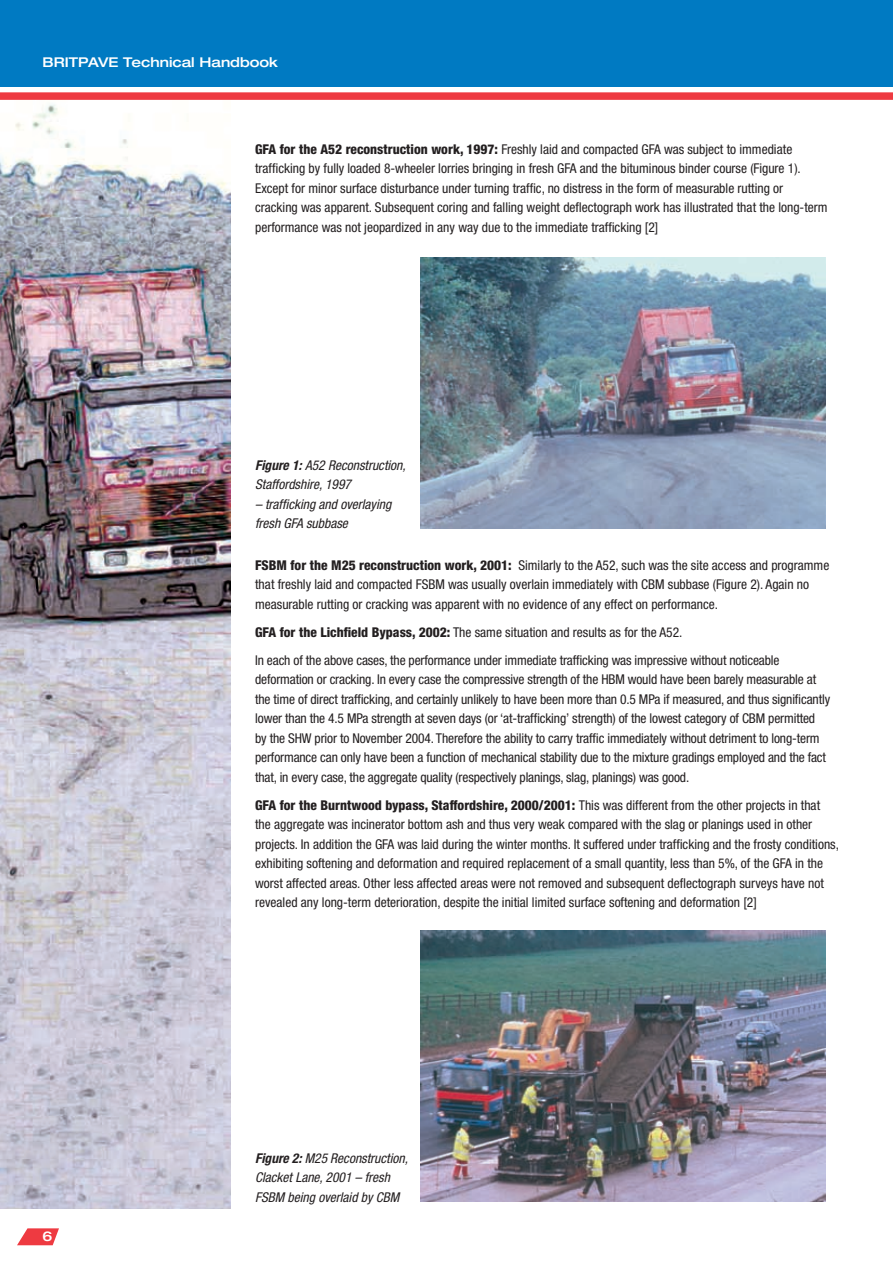
<style>
.page{position:relative;width:893px;height:1263px;background:#fff}
.page>*{position:absolute;margin:0;border:0;box-sizing:border-box;transform-origin:0 0}
.t1{font:condensed 13.5px/19.5px "Helvetica Neue";color:#231f20}
.t2{font:italic condensed 13.5px/19.5px "Helvetica Neue";color:#231f20}
.t3{font:500 expanded 13.5px "Helvetica Neue";color:#fff}
.s1{font-weight:800}
.s2{font-weight:700}
</style>
<div class="page">
<div style="left:0;top:0;width:893px;height:87px;background:#007ac2"></div>
<img style="left:420px;top:257px;width:405px;height:271px">
<img style="left:420px;top:930px;width:405px;height:271px">
<img style="left:0;top:104px;width:230px;height:1105px">
<div style="left:0;top:92px;width:893px;height:8px;background:#ee3a41"></div>
<svg style="left:17px;top:1228px;width:42px;height:17px"></svg>
<p class="t3" style="left:43px;top:53px;width:237px">BRITPAVE Technical Handbook</p>
<p class="t1" style="left:255px;top:139px;width:574px"><span class="s1">GFA for the A52 reconstruction work, 1997:</span> Freshly laid and compacted GFA was subject to immediate trafficking by fully loaded 8-wheeler lorries bringing in fresh GFA and the bituminous binder course (Figure 1).<br>Except for minor surface disturbance under turning traffic, no distress in the form of measurable rutting or cracking was apparent. Subsequent coring and falling weight deflectograph work has illustrated that the long-term performance was not jeopardized in any way due to the immediate trafficking [2]</p>
<p class="t2" style="left:255px;top:455px;width:152px"><span class="s2">Figure 1:</span> A52 Reconstruction,<br>Staffordshire, 1997</p>
<p class="t2" style="left:255px;top:494px;width:138px">– trafficking and overlaying fresh GFA subbase</p>
<p class="t1" style="left:255px;top:555px;width:576px"><span class="s1">FSBM for the M25 reconstruction work, 2001:</span> Similarly to the A52, such was the site access and programme that freshly laid and compacted FSBM was usually overlain immediately with CBM subbase (Figure 2). Again no measurable rutting or cracking was apparent with no evidence of any effect on performance.</p>
<p class="t1" style="left:255px;top:618px;width:526px;line-height:28px"><span class="s1">GFA for the Lichfield Bypass, 2002:</span> The same situation and results as for the A52.<br>In each of the above cases, the performance under immediate trafficking was impressive without noticeable</p>
<p class="t1" style="left:255px;top:670px;width:576px">deformation or cracking. In every case the compressive strength of the HBM would have been barely measurable at the time of direct trafficking, and certainly unlikely to have been more than 0.5 MPa if measured, and thus significantly lower than the 4.5 MPa strength at seven days (or ‘at-trafficking’ strength) of the lowest category of CBM permitted by the SHW prior to November 2004. Therefore the ability to carry traffic immediately without detriment to long-term performance can only have been a function of mechanical stability due to the mixture gradings employed and the fact that, in every case, the aggregate quality (respectively planings, slag, planings) was good.</p>
<p class="t1" style="left:255px;top:795px;width:585px"><span class="s1">GFA for the Burntwood bypass, Staffordshire, 2000/2001:</span> This was different from the other projects in that the aggregate was incinerator bottom ash and thus very weak compared with the slag or planings used in other projects. In addition the GFA was laid during the winter months. It suffered under trafficking and the frosty conditions, exhibiting softening and deformation and required replacement of a small quantity, less than 5%, of the GFA in the worst affected areas. Other less affected areas were not removed and subsequent deflectograph surveys have not revealed any long-term deterioration, despite the initial limited surface softening and deformation [2]</p>
<p class="t2" style="left:255px;top:1148px;width:154px"><span class="s2">Figure 2:</span> M25 Reconstruction,<br>Clacket Lane, 2001 – fresh<br>FSBM being overlaid by CBM</p>
</div>
